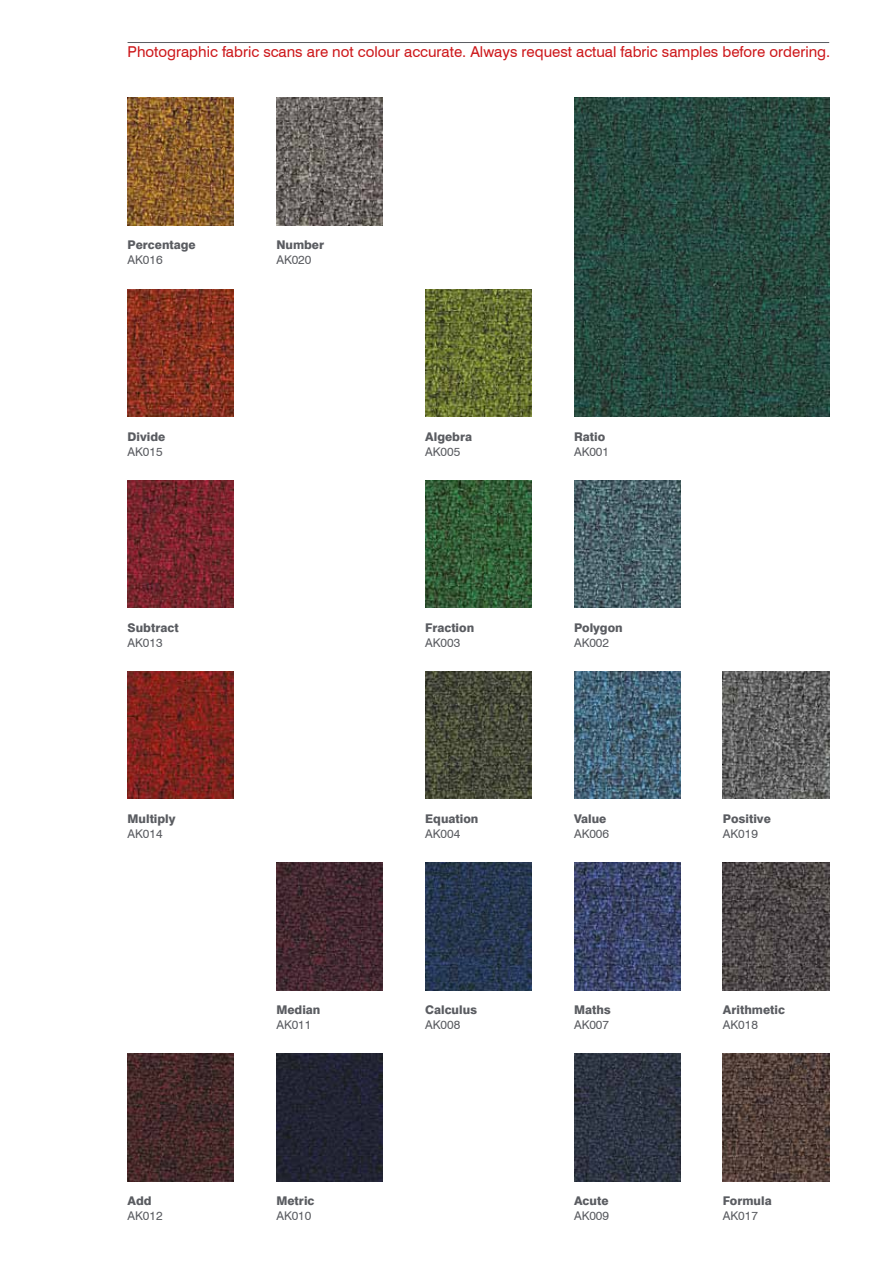
<style>
.page{position:relative;width:893px;height:1263px;background:#fff}
.page>*{position:absolute;margin:0;border:0;box-sizing:border-box;transform-origin:0 0}
.t1{font:15px "Swiss 721 BT";color:#cd171a}
.t2{font:800 12px "Swiss 721 BT";color:#5a5c61}
.t3{font:12px "Swiss 721 BT";color:#5a5c61}
</style>
<div class="page">
<hr style="left:128px;top:42px;width:701px;height:1px;background:#5a5c61">
<img style="left:128px;top:98px;width:106px;height:127px">
<img style="left:276px;top:98px;width:107px;height:127px">
<img style="left:574px;top:98px;width:255px;height:319px">
<img style="left:128px;top:289px;width:106px;height:128px">
<img style="left:425px;top:289px;width:106px;height:128px">
<img style="left:128px;top:480px;width:106px;height:128px">
<img style="left:425px;top:480px;width:106px;height:128px">
<img style="left:574px;top:480px;width:106px;height:128px">
<img style="left:128px;top:671px;width:106px;height:128px">
<img style="left:425px;top:671px;width:106px;height:128px">
<img style="left:574px;top:671px;width:106px;height:128px">
<img style="left:723px;top:671px;width:106px;height:128px">
<img style="left:276px;top:862px;width:107px;height:128px">
<img style="left:425px;top:862px;width:106px;height:128px">
<img style="left:574px;top:862px;width:106px;height:128px">
<img style="left:723px;top:862px;width:106px;height:128px">
<img style="left:128px;top:1054px;width:106px;height:127px">
<img style="left:276px;top:1054px;width:107px;height:127px">
<img style="left:574px;top:1054px;width:106px;height:127px">
<img style="left:723px;top:1054px;width:106px;height:127px">
<p class="t1" style="left:128px;top:43px;width:704px">Photographic fabric scans are not colour accurate. Always request actual fabric samples before ordering.</p>
<p class="t2" style="left:128px;top:238px;width:70px">Percentage</p>
<p class="t3" style="left:128px;top:253px;width:37px">AK016</p>
<p class="t2" style="left:276px;top:238px;width:49px">Number</p>
<p class="t3" style="left:276px;top:253px;width:37px">AK020</p>
<p class="t2" style="left:128px;top:429px;width:39px">Divide</p>
<p class="t3" style="left:128px;top:444px;width:37px">AK015</p>
<p class="t2" style="left:425px;top:429px;width:48px">Algebra</p>
<p class="t3" style="left:425px;top:444px;width:37px">AK005</p>
<p class="t2" style="left:574px;top:429px;width:33px">Ratio</p>
<p class="t3" style="left:574px;top:444px;width:37px">AK001</p>
<p class="t2" style="left:128px;top:620px;width:53px">Subtract</p>
<p class="t3" style="left:128px;top:635px;width:37px">AK013</p>
<p class="t2" style="left:425px;top:620px;width:50px">Fraction</p>
<p class="t3" style="left:425px;top:635px;width:37px">AK003</p>
<p class="t2" style="left:574px;top:620px;width:50px">Polygon</p>
<p class="t3" style="left:574px;top:635px;width:37px">AK002</p>
<p class="t2" style="left:128px;top:811px;width:50px">Multiply</p>
<p class="t3" style="left:128px;top:826px;width:37px">AK014</p>
<p class="t2" style="left:425px;top:811px;width:55px">Equation</p>
<p class="t3" style="left:425px;top:826px;width:37px">AK004</p>
<p class="t2" style="left:574px;top:811px;width:34px">Value</p>
<p class="t3" style="left:574px;top:826px;width:37px">AK006</p>
<p class="t2" style="left:723px;top:811px;width:49px">Positive</p>
<p class="t3" style="left:723px;top:826px;width:37px">AK019</p>
<p class="t2" style="left:276px;top:1002px;width:46px">Median</p>
<p class="t3" style="left:276px;top:1017px;width:37px">AK011</p>
<p class="t2" style="left:425px;top:1002px;width:53px">Calculus</p>
<p class="t3" style="left:425px;top:1017px;width:37px">AK008</p>
<p class="t2" style="left:574px;top:1002px;width:38px">Maths</p>
<p class="t3" style="left:574px;top:1017px;width:37px">AK007</p>
<p class="t2" style="left:723px;top:1002px;width:64px">Arithmetic</p>
<p class="t3" style="left:723px;top:1017px;width:37px">AK018</p>
<p class="t2" style="left:128px;top:1194px;width:26px">Add</p>
<p class="t3" style="left:128px;top:1209px;width:37px">AK012</p>
<p class="t2" style="left:276px;top:1194px;width:40px">Metric</p>
<p class="t3" style="left:276px;top:1209px;width:37px">AK010</p>
<p class="t2" style="left:574px;top:1194px;width:36px">Acute</p>
<p class="t3" style="left:574px;top:1209px;width:37px">AK009</p>
<p class="t2" style="left:723px;top:1194px;width:50px">Formula</p>
<p class="t3" style="left:723px;top:1209px;width:37px">AK017</p>
</div>
